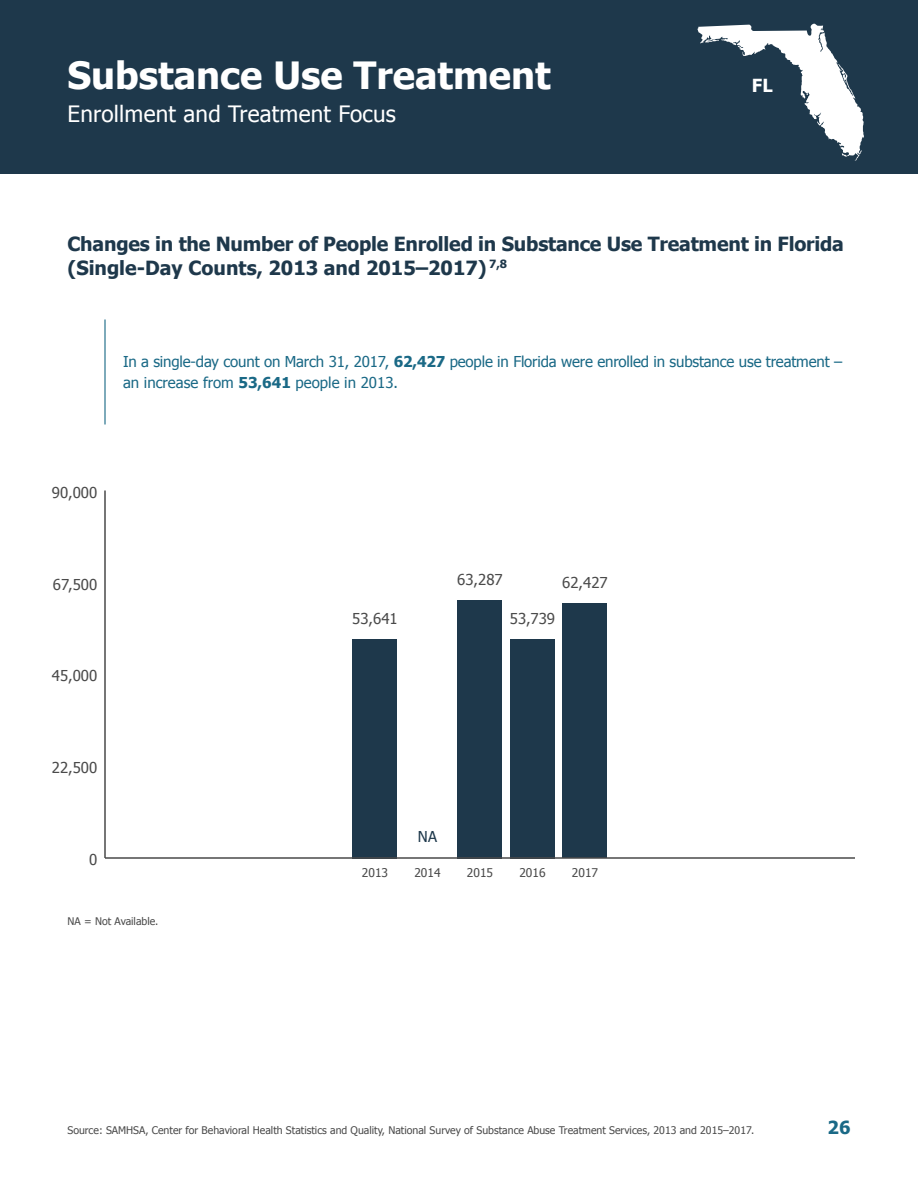
<style>
.page{position:relative;width:918px;height:1188px;background:#fff}
.page>*{position:absolute;margin:0;border:0;box-sizing:border-box;transform-origin:0 0}
.t1{font:700 37.5px "Tahoma";color:#fff}
.t2{font:22.5px "Tahoma";letter-spacing:.01em;color:#fff}
.t3{font:700 19.5px/23.4px "Tahoma";letter-spacing:-.01em;color:#1e384b}
.t4{font:700 18px "Tahoma";color:#1a6986}
.t5{font:700 18px "Tahoma";color:#fff}
.t6{font:15px/21px "Tahoma";letter-spacing:-.01em;color:#1a6986}
.t7{font:15px "Tahoma";color:#4a4a4a}
.t8{font:15px "Tahoma";color:#1e384b}
.t9{font:12px "Tahoma";color:#4a4a4a}
.t10{font:10.5px "Tahoma";color:#4a4a4a}
.s1{font-weight:700}
</style>
<div class="page">
<div style="left:0;top:0;width:918px;height:174px;background:#1e384b"></div>
<svg style="left:697px;top:23px;width:167px;height:138px"></svg>
<hr style="left:104px;top:320px;width:2px;height:104px;background:#1a6986">
<div style="left:352px;top:639px;width:46px;height:219px;background:#1e384b"></div>
<div style="left:458px;top:600px;width:44px;height:258px;background:#1e384b"></div>
<div style="left:510px;top:639px;width:45px;height:219px;background:#1e384b"></div>
<div style="left:562px;top:603px;width:46px;height:255px;background:#1e384b"></div>
<hr style="left:104px;top:490px;width:2px;height:368px;background:#4a4a4a">
<hr style="left:105px;top:857px;width:750px;height:2px;background:#4a4a4a">
<h2 class="t1" style="left:68px;top:49px;width:485px">Substance Use Treatment</h2>
<h3 class="t2" style="left:68px;top:98px;width:330px">Enrollment and Treatment Focus</h3>
<h3 class="t5" style="left:752px;top:73px;width:22px">FL</h3>
<h4 class="t3" style="left:68px;top:231px;width:778px">Changes in the Number of People Enrolled in Substance Use Treatment in Florida (Single-Day Counts, 2013 and 2015–2017) <sup>7,8</sup></h4>
<p class="t6" style="left:123px;top:351px;width:721px">In a single-day count on March 31, 2017, <span class="s1">62,427</span> people in Florida were enrolled in substance use treatment – an increase from <span class="s1">53,641</span> people in 2013.</p>
<h3 class="t7" style="left:52px;top:482px;width:47px">90,000</h3>
<h3 class="t7" style="left:53px;top:574px;width:46px">67,500</h3>
<h3 class="t7" style="left:52px;top:666px;width:47px">45,000</h3>
<h3 class="t7" style="left:52px;top:758px;width:47px">22,500</h3>
<h3 class="t7" style="left:89px;top:850px;width:10px">0</h3>
<p class="t7" style="left:352px;top:608px;width:47px">53,641</p>
<p class="t7" style="left:457px;top:569px;width:47px">63,287</p>
<p class="t7" style="left:562px;top:573px;width:47px">62,427</p>
<p class="t7" style="left:510px;top:608px;width:47px">53,739</p>
<p class="t9" style="left:362px;top:865px;width:28px">2013</p>
<p class="t8" style="left:418px;top:827px;width:21px">NA</p>
<p class="t9" style="left:414px;top:865px;width:28px">2014</p>
<p class="t9" style="left:467px;top:865px;width:28px">2015</p>
<p class="t9" style="left:519px;top:865px;width:28px">2016</p>
<p class="t9" style="left:572px;top:865px;width:28px">2017</p>
<p class="t10" style="left:68px;top:914px;width:92px">NA = Not Available.</p>
<p class="t10" style="left:68px;top:1123px;width:688px">Source: SAMHSA, Center for Behavioral Health Statistics and Quality, National Survey of Substance Abuse Treatment Services, 2013 and 2015–2017.</p>
<h3 class="t4" style="left:828px;top:1115px;width:24px">26</h3>
</div>
